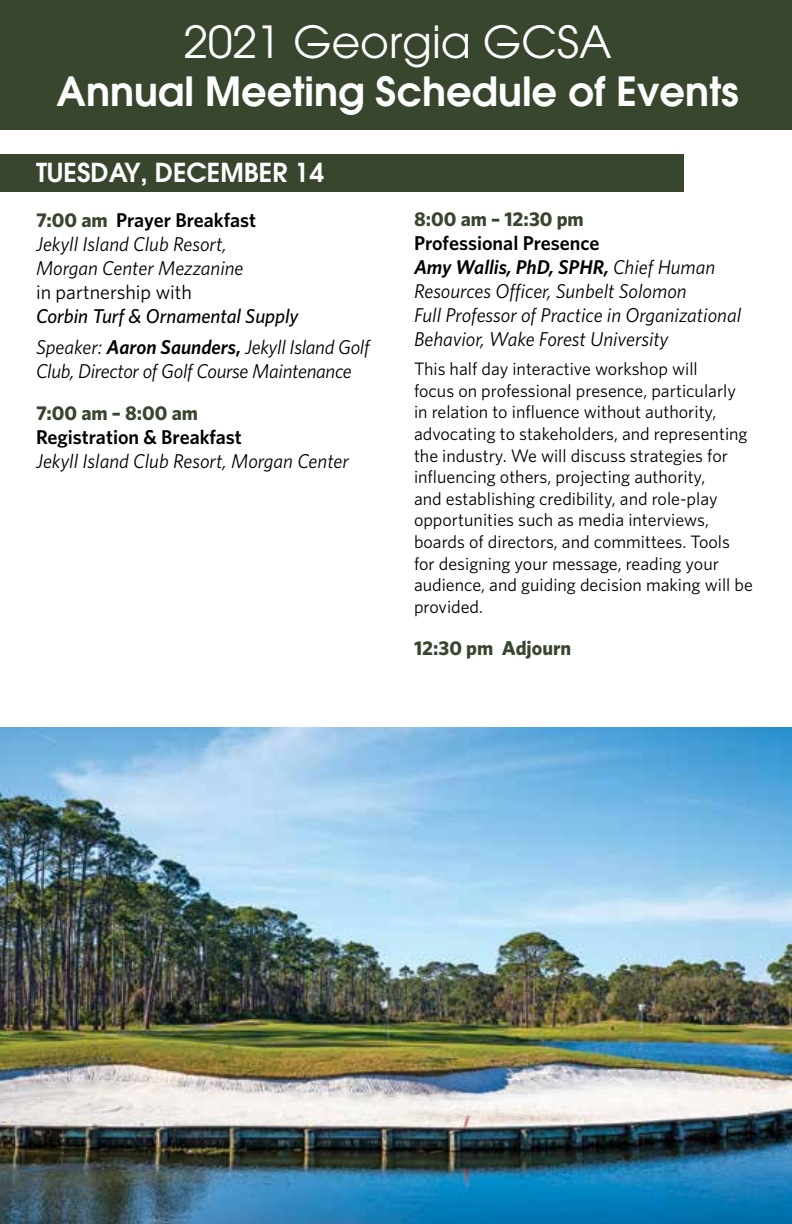
<style>
.page{position:relative;width:792px;height:1224px;background:#fff}
.page>*{position:absolute;margin:0;border:0;box-sizing:border-box;transform-origin:0 0}
.t1{font:44px "Avant Garde";color:#fff}
.t2{font:600 40px "Avant Garde";color:#fff}
.t3{font:600 26px "Avant Garde";color:#fff}
.t4{font:italic 20px/24px "Whitney";color:#000}
.t5{font:italic 500 20px/31.2px "Whitney";color:#000}
.t6{font:700 20px "Whitney";color:#38462e}
.t7{font:600 20px "Whitney";color:#000}
.t8{font:20px "Whitney";color:#000}
.t9{font:18px/21.6px "Whitney";color:#000}
.s1{font-weight:700;font-style:normal;color:#38462e}
.s2{font-weight:600;font-style:normal}
.s3{font-weight:400}
.s4{font-weight:600}
</style>
<div class="page">
<div style="left:0;top:0;width:792px;height:130px;background:#38462e"></div>
<div style="left:0;top:154px;width:684px;height:38px;background:#38462e"></div>
<img style="left:0;top:727px;width:792px;height:497px">
<h1 class="t1" style="left:184px;top:16px;width:430px">2021 Georgia GCSA</h1>
<h2 class="t2" style="left:56px;top:65px;width:684px">Annual Meeting Schedule of Events</h2>
<h3 class="t3" style="left:36px;top:156px;width:289px">TUESDAY, DECEMBER 14</h3>
<p class="t4" style="left:36px;top:208px;width:222px"><span class="s1">7:00 am</span> <span class="s2">Prayer Breakfast<br></span>Jekyll Island Club Resort,<br>Morgan Center Mezzanine</p>
<p class="t8" style="left:36px;top:279px;width:158px">in partnership with</p>
<p class="t5" style="left:36px;top:300px;width:335px">Corbin Turf &amp; Ornamental Supply<br><span class="s3">Speaker:</span> <span class="s4">Aaron Saunders</span><span class="s2">,</span> <span class="s3">Jekyll Island Golf</span></p>
<p class="t4" style="left:36px;top:359px;width:317px">Club, Director of Golf Course Maintenance</p>
<p class="t6" style="left:36px;top:400px;width:164px">7:00 am – 8:00 am</p>
<p class="t7" style="left:36px;top:424px;width:207px">Registration &amp; Breakfast</p>
<p class="t4" style="left:36px;top:449px;width:314px">Jekyll Island Club Resort, Morgan Center</p>
<p class="t6" style="left:414px;top:206px;width:171px">8:00 am – 12:30 pm</p>
<p class="t4" style="left:414px;top:231px;width:329px"><span class="s2">Professional Presence<br></span><span class="s4">Amy Wallis, PhD, SPHR,</span> Chief Human Resources Officer, Sunbelt Solomon<br>Full Professor of Practice in Organizational Behavior, Wake Forest University</p>
<p class="t9" style="left:414px;top:358px;width:340px">This half day interactive workshop will<br>focus on professional presence, particularly in relation to influence without authority, advocating to stakeholders, and representing the industry. We will discuss strategies for influencing others, projecting authority,<br>and establishing credibility, and role-play opportunities such as media interviews, boards of directors, and committees. Tools for designing your message, reading your audience, and guiding decision making will be provided.</p>
<p class="t6" style="left:414px;top:635px;width:159px">12:30 pm Adjourn</p>
</div>
